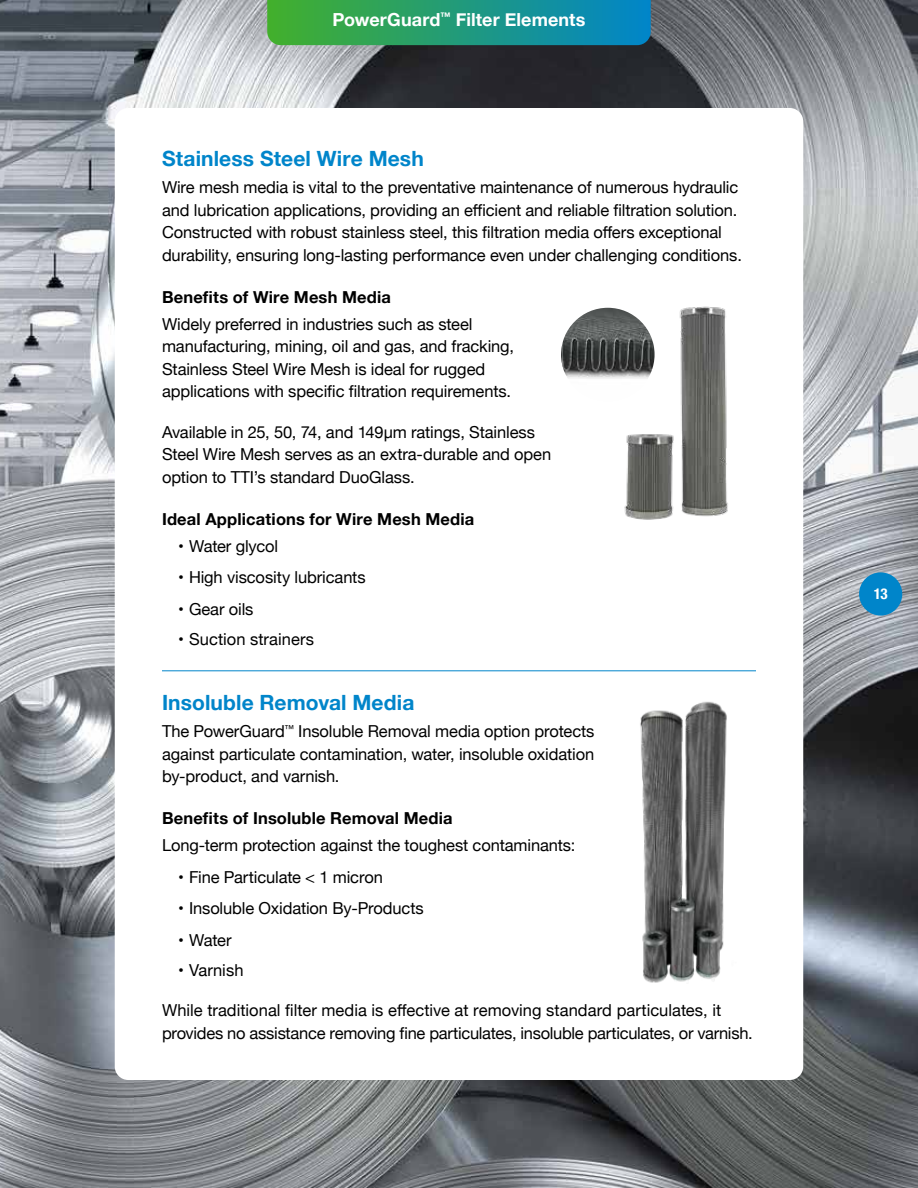
<style>
.page{position:relative;width:918px;height:1188px;background:#fff}
.page>*{position:absolute;margin:0;border:0;box-sizing:border-box;transform-origin:0 0}
.t1{font:700 21px "Helvetica Neue";letter-spacing:.005em;color:#0085ca}
.t2{font:700 18px "Helvetica Neue";letter-spacing:.005em;color:#fff}
.t3{font:16.5px/22.5px "Helvetica Neue";letter-spacing:-.005em;color:#000}
.t4{font:700 16.5px "Helvetica Neue";letter-spacing:.01em;color:#000}
.t5{font:700 condensed 15px "Helvetica Neue";color:#fff}
</style>
<div class="page">
<img style="left:0;top:0;width:918px;height:1188px">
<div style="left:115px;top:108px;width:688px;height:972px;background:#fff;border-radius:14px"></div>
<div style="left:859px;top:572px;width:43px;height:44px;background:#0085ca;border-radius:50%"></div>
<img style="left:616px;top:306px;width:112px;height:214px">
<img style="left:561px;top:308px;width:94px;height:93px;border-radius:47px">
<hr style="left:162px;top:670px;width:594px;height:1px;background:#0085ca">
<img style="left:640px;top:701px;width:87px;height:282px">
<svg style="left:267px;top:0;width:384px;height:45px;background:#229a7a"></svg>
<p class="t2" style="left:332px;top:6px;width:255px">PowerGuard<sup>™</sup> Filter Elements</p>
<p class="t1" style="left:162px;top:142px;width:263px">Stainless Steel Wire Mesh</p>
<p class="t3" style="left:162px;top:177px;width:581px">Wire mesh media is vital to the preventative maintenance of numerous hydraulic and lubrication applications, providing an efficient and reliable filtration solution.<br>Constructed with robust stainless steel, this filtration media offers exceptional durability, ensuring long-lasting performance even under challenging conditions.</p>
<p class="t4" style="left:162px;top:284px;width:231px">Benefits of Wire Mesh Media</p>
<p class="t3" style="left:162px;top:314px;width:354px">Widely preferred in industries such as steel manufacturing, mining, oil and gas, and fracking, Stainless Steel Wire Mesh is ideal for rugged applications with specific filtration requirements.</p>
<p class="t3" style="left:162px;top:422px;width:391px">Available in 25, 50, 74, and 149μm ratings, Stainless<br>Steel Wire Mesh serves as an extra-durable and open option to TTI’s standard DuoGlass.</p>
<p class="t4" style="left:162px;top:506px;width:314px">Ideal Applications for Wire Mesh Media</p>
<p class="t3" style="left:178px;top:536px;width:101px">• Water glycol</p>
<p class="t3" style="left:178px;top:567px;width:189px">• High viscosity lubricants</p>
<p class="t3" style="left:178px;top:599px;width:77px">• Gear oils</p>
<p class="t3" style="left:178px;top:629px;width:137px">• Suction strainers</p>
<p class="t1" style="left:162px;top:686px;width:254px">Insoluble Removal Media</p>
<p class="t3" style="left:162px;top:721px;width:434px;text-align:justify">The PowerGuard<sup>™</sup> Insoluble Removal media option protects against particulate contamination, water, insoluble oxidation by-product, and varnish.</p>
<p class="t4" style="left:162px;top:805px;width:292px">Benefits of Insoluble Removal Media</p>
<p class="t3" style="left:162px;top:835px;width:415px">Long-term protection against the toughest contaminants:</p>
<p class="t3" style="left:178px;top:866px;width:206px">• Fine Particulate &lt; 1 micron</p>
<p class="t3" style="left:178px;top:898px;width:247px">• Insoluble Oxidation By-Products</p>
<p class="t3" style="left:178px;top:929px;width:55px">• Water</p>
<p class="t3" style="left:178px;top:959px;width:67px">• Varnish</p>
<p class="t3" style="left:162px;top:1000px;width:592px">While traditional filter media is effective at removing standard particulates, it provides no assistance removing fine particulates, insoluble particulates, or varnish.</p>
<p class="t5" style="left:874px;top:581px;width:15px">13</p>
</div>
